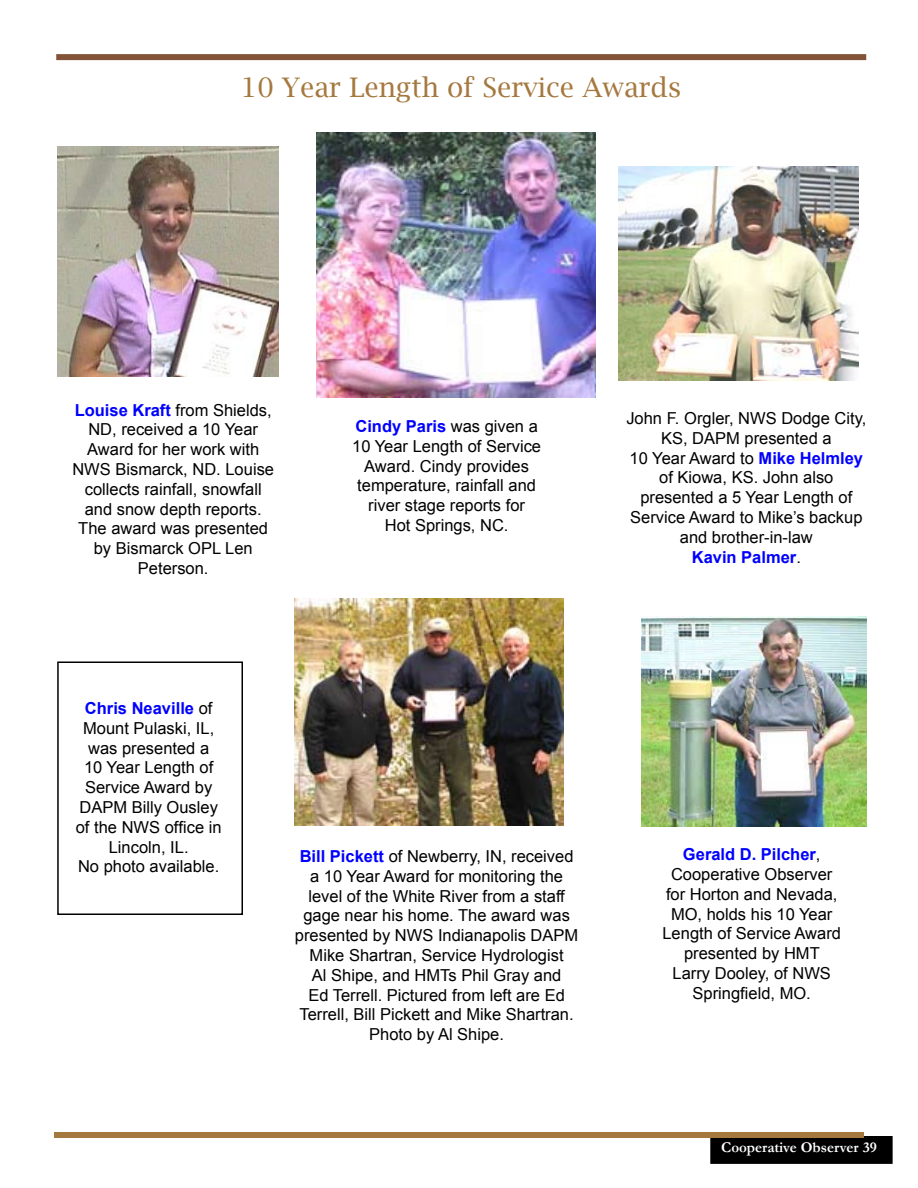
<style>
.page{position:relative;width:918px;height:1188px;background:#fff}
.page>*{position:absolute;margin:0;border:0;box-sizing:border-box;transform-origin:0 0}
.t1{font:27px "Lucida Bright";color:#a5783f}
.t2{font:16.5px/19.8px "Arial";color:#000;text-align:center}
.t3{font:700 15px "Garamond";color:#fff}
.s1{font-weight:700;color:#00f}
</style>
<div class="page">
<div style="left:711px;top:1137px;width:181px;height:26px;background:#000"></div>
<div style="left:710px;top:1136px;width:183px;height:28px;border:2px solid #000"></div>
<div style="left:54px;top:1132px;width:810px;height:6px;background:#a5783f"></div>
<img style="left:619px;top:166px;width:240px;height:215px">
<div style="left:57px;top:662px;width:186px;height:253px;border:2px solid #000"></div>
<div style="left:56px;top:54px;width:810px;height:6px;background:#835338"></div>
<img style="left:58px;top:146px;width:220px;height:230px">
<img style="left:316px;top:132px;width:280px;height:266px">
<img style="left:295px;top:598px;width:268px;height:228px">
<img style="left:641px;top:616px;width:225px;height:211px">
<h1 class="t1" style="left:241px;top:72px;width:442px">10 Year Length of Service Awards</h1>
<p class="t2" style="left:72px;top:400px;width:203px"><span class="s1">Louise Kraft</span> from Shields,<br>ND, received a 10 Year<br>Award for her work with<br>NWS Bismarck, ND. Louise collects rainfall, snowfall and snow depth reports.<br>The award was presented by Bismarck OPL Len<br>Peterson.</p>
<p class="t2" style="left:352px;top:416px;width:190px"><span class="s1">Cindy Paris</span> was given a<br>10 Year Length of Service<br>Award. Cindy provides temperature, rainfall and river stage reports for<br>Hot Springs, NC.</p>
<p class="t2" style="left:626px;top:408px;width:241px">John F. Orgler, NWS Dodge City,<br>KS, DAPM presented a<br>10 Year Award to <span class="s1">Mike Helmley </span>of Kiowa, KS. John also presented a 5 Year Length of<br>Service Award to Mike’s backup and brother-in-law<br><span class="s1">Kavin Palmer</span>.</p>
<p class="t2" style="left:76px;top:698px;width:147px"><span class="s1">Chris Neaville</span> of<br>Mount Pulaski, IL, was presented a<br>10 Year Length of<br>Service Award by<br>DAPM Billy Ousley of the NWS office in<br>Lincoln, IL.<br>No photo available.</p>
<p class="t2" style="left:295px;top:846px;width:285px"><span class="s1">Bill Pickett</span> of Newberry, IN, received a 10 Year Award for monitoring the level of the White River from a staff gage near his home. The award was presented by NWS Indianapolis DAPM Mike Shartran, Service Hydrologist<br>Al Shipe, and HMTs Phil Gray and<br>Ed Terrell. Pictured from left are Ed Terrell, Bill Pickett and Mike Shartran.<br>Photo by Al Shipe.</p>
<p class="t2" style="left:662px;top:845px;width:180px"><span class="s1">Gerald D. Pilcher</span>,<br>Cooperative Observer for Horton and Nevada,<br>MO, holds his 10 Year<br>Length of Service Award presented by HMT<br>Larry Dooley, of NWS<br>Springfield, MO.</p>
<p class="t3" style="left:721px;top:1137px;width:150px">Cooperative Observer 39</p>
</div>
